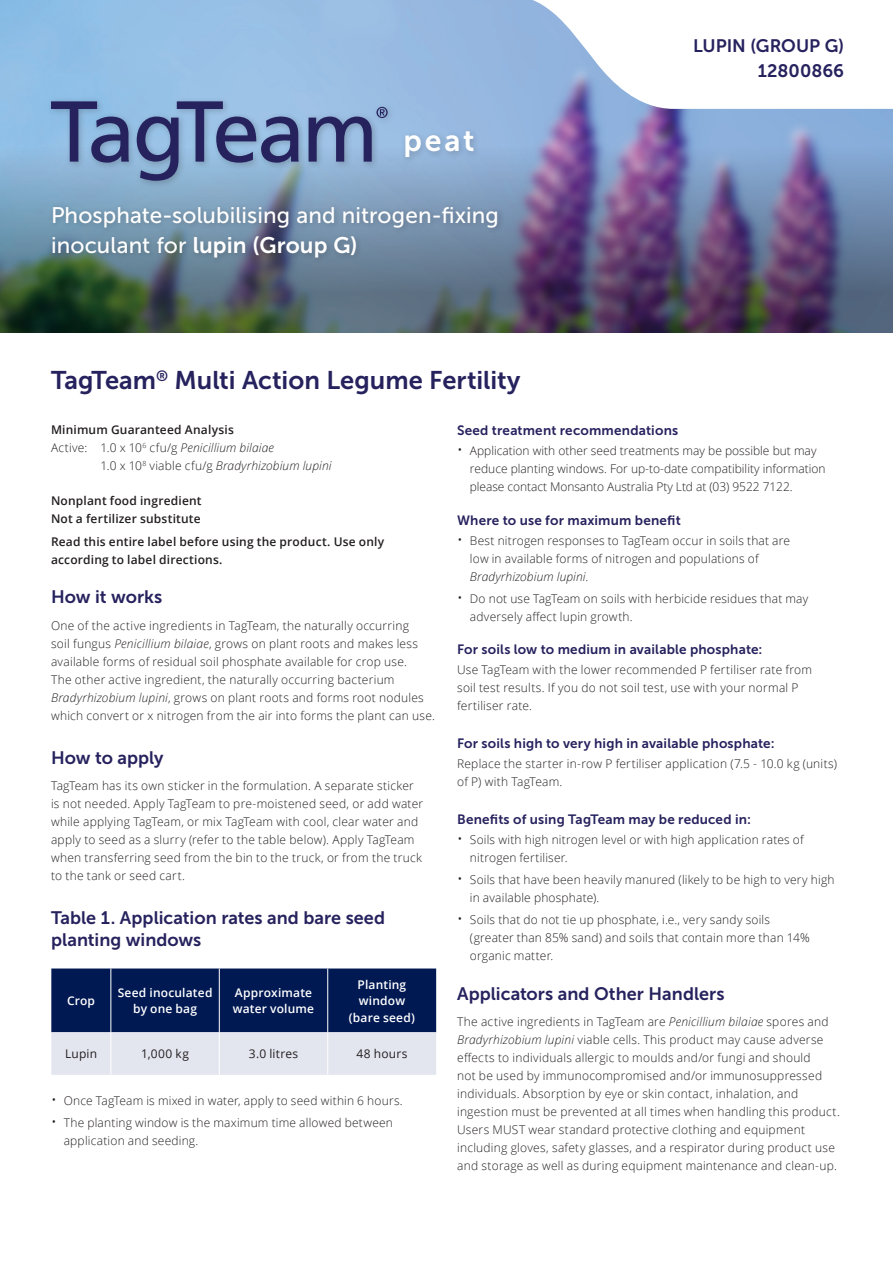
<style>
.page{position:relative;width:893px;height:1263px;background:#fff}
.page>*{position:absolute;margin:0;border:0;box-sizing:border-box;transform-origin:0 0}
.t1{font:30.3px "Museo Sans 700";color:#fff}
.t2{font:25.5px "Museo Sans 700";color:#26225e}
.t3{font:22.5px "Museo Sans 500";letter-spacing:.005em;color:#fff}
.t4{font:22.5px "Museo Sans 700";color:#fff}
.t5{font:18px/22.5px "Museo Sans 700";color:#26225e}
.t6{font:13.5px "Museo Sans 700";letter-spacing:.015em;color:#26225e}
.t7{font:300 12px/18px "Open Sans";letter-spacing:.02em;color:#231f20}
.t8{font:300 12px/18px "Open Sans";color:#231f20}
.t9{font:600 12px/18px "Open Sans";letter-spacing:.015em;color:#231f20}
.t10{font:600 12px/16.5px "Open Sans";letter-spacing:.015em;color:#fff;text-align:center}
.t11{font:italic 300 12px "Open Sans";letter-spacing:.01em;color:#231f20}
.t12{font:12px "Open Sans";letter-spacing:.02em;color:#231f20}
.s1{font-family:"Museo Sans 500"}
.s2{font-style:italic}
.s3{font-style:normal}
.s4{font-size:15px}
</style>
<div class="page">
<svg style="left:51px;top:968px;width:385px;height:107px;background:#5d6d92"></svg>
<hr style="left:111px;top:968px;width:1px;height:64px;background:#fff">
<hr style="left:219px;top:968px;width:1px;height:64px;background:#fff">
<hr style="left:327px;top:968px;width:1px;height:64px;background:#fff">
<hr style="left:111px;top:1032px;width:1px;height:43px;background:#fff">
<hr style="left:219px;top:1032px;width:1px;height:43px;background:#fff">
<hr style="left:327px;top:1032px;width:1px;height:43px;background:#fff">
<img style="left:0;top:0;width:893px;height:332px">
<div style="left:49px;top:203px;width:455px;height:62px;background:#231f20;opacity:.25"></div>
<div style="left:401px;top:127px;width:81px;height:39px;background:#231f20;opacity:.25"></div>
<div style="left:46px;top:96px;width:350px;height:93px;background:#231f20;opacity:.25"></div>
<svg style="left:51px;top:101px;width:78px;height:62px;background:#6882af"></svg>
<svg style="left:137px;top:101px;width:162px;height:80px;background:#718ab3"></svg>
<svg style="left:309px;top:107px;width:79px;height:55px;background:#7389b4"></svg>
<svg style="left:502px;top:0;width:391px;height:109px"></svg>
<h1 class="t1" style="left:403px;top:124px;width:73px">peat</h1>
<h3 class="t3" style="left:51px;top:203px;width:449px">Phosphate-solubilising and nitrogen-fixing</h3>
<h3 class="t4" style="left:51px;top:232px;width:308px"><span class="s1">inoculant for</span> lupin (Group G)</h3>
<h3 class="t5" style="left:693px;top:33px;width:152px;line-height:25.5px;text-align:right">LUPIN (GROUP G)<br>12800866</h3>
<h2 class="t2" style="left:51px;top:366px;width:471px">TagTeam<sup>®</sup> Multi Action Legume Fertility</h2>
<p class="t9" style="left:51px;top:421px;width:184px">Minimum Guaranteed Analysis</p>
<p class="t7" style="left:51px;top:439px;width:224px">Active: 1.0 x 10<sup>6</sup> cfu/g <span class="s2">Penicillium bilaiae</span></p>
<p class="t11" style="left:101px;top:458px;width:233px"><span class="s3">1.0 x 10</span><sup>8</sup> <span class="s3">viable cfu/g</span> Bradyrhizobium lupini</p>
<p class="t9" style="left:51px;top:492px;width:152px">Nonplant food ingredient<br>Not a fertilizer substitute</p>
<p class="t9" style="left:51px;top:532px;width:335px">Read this entire label before using the product. Use only according to label directions.</p>
<h3 class="t5" style="left:51px;top:586px;width:113px">How it works</h3>
<p class="t7" style="left:51px;top:616px;width:385px">One of the active ingredients in TagTeam, the naturally occurring<br>soil fungus <span class="s2">Penicillium bilaiae</span>, grows on plant roots and makes less available forms of residual soil phosphate available for crop use.<br>The other active ingredient, the naturally occurring bacterium <span class="s2">Bradyrhizobium lupini</span>, grows on plant roots and forms root nodules which convert or x nitrogen from the air into forms the plant can use.</p>
<h3 class="t5" style="left:51px;top:746px;width:114px">How to apply</h3>
<p class="t7" style="left:51px;top:776px;width:374px">TagTeam has its own sticker in the formulation. A separate sticker is not needed. Apply TagTeam to pre-moistened seed, or add water while applying TagTeam, or mix TagTeam with cool, clear water and apply to seed as a slurry (refer to the table below). Apply TagTeam when transferring seed from the bin to the truck, or from the truck to the tank or seed cart.</p>
<h3 class="t5" style="left:51px;top:906px;width:336px">Table 1. Application rates and bare seed planting windows</h3>
<p class="t6" style="left:457px;top:423px;width:223px">Seed treatment recommendations</p>
<p class="t8" style="left:470px;top:442px;width:357px;text-indent:-13px"><span class="s4">•</span> Application with other seed treatments may be possible but may reduce planting windows. For up-to-date compatibility information please contact Monsanto Australia Pty Ltd at (03) 9522 7122.</p>
<p class="t6" style="left:457px;top:512px;width:225px">Where to use for maximum benefit</p>
<p class="t7" style="left:470px;top:531px;width:322px;text-indent:-13px"><span class="s4">•</span> Best nitrogen responses to TagTeam occur in soils that are low in available forms of nitrogen and populations of<br><span class="s2">Bradyrhizobium lupini</span>.</p>
<p class="t7" style="left:470px;top:589px;width:340px;text-indent:-13px"><span class="s4">•</span> Do not use TagTeam on soils with herbicide residues that may adversely affect lupin growth.</p>
<p class="t6" style="left:457px;top:642px;width:307px">For soils low to medium in available phosphate:</p>
<p class="t7" style="left:457px;top:661px;width:357px">Use TagTeam with the lower recommended P fertiliser rate from soil test results. If you do not soil test, use with your normal P fertiliser rate.</p>
<p class="t6" style="left:457px;top:736px;width:319px">For soils high to very high in available phosphate:</p>
<p class="t7" style="left:457px;top:754px;width:381px">Replace the starter in-row P fertiliser application (7.5 - 10.0 kg (units) of P) with TagTeam.</p>
<p class="t6" style="left:457px;top:811px;width:295px">Benefits of using TagTeam may be reduced in:</p>
<p class="t7" style="left:470px;top:830px;width:335px;text-indent:-13px"><span class="s4">•</span> Soils with high nitrogen level or with high application rates of nitrogen fertiliser.</p>
<p class="t7" style="left:470px;top:870px;width:366px;text-indent:-13px"><span class="s4">•</span> Soils that have been heavily manured (likely to be high to very high in available phosphate).</p>
<p class="t7" style="left:470px;top:910px;width:341px;text-indent:-13px"><span class="s4">•</span> Soils that do not tie up phosphate, i.e., very sandy soils (greater than 85% sand) and soils that contain more than 14% organic matter.</p>
<h3 class="t5" style="left:457px;top:982px;width:269px">Applicators and Other Handlers</h3>
<p class="t7" style="left:457px;top:1012px;width:384px">The active ingredients in TagTeam are <span class="s2">Penicillium bilaiae</span> spores and <span class="s2">Bradyrhizobium lupini</span> viable cells. This product may cause adverse effects to individuals allergic to moulds and/or fungi and should<br>not be used by immunocompromised and/or immunosuppressed individuals. Absorption by eye or skin contact, inhalation, and ingestion must be prevented at all times when handling this product.<br>Users MUST wear standard protective clothing and equipment including gloves, safety glasses, and a respirator during product use and storage as well as during equipment maintenance and clean-up.</p>
<p class="t10" style="left:67px;top:992px;width:29px">Crop</p>
<p class="t10" style="left:118px;top:984px;width:96px">Seed inoculated by one bag</p>
<p class="t10" style="left:233px;top:984px;width:83px;text-align:left">Approximate water volume</p>
<p class="t10" style="left:349px;top:976px;width:68px">Planting window (bare seed)</p>
<p class="t12" style="left:65px;top:1045px;width:34px">Lupin</p>
<p class="t12" style="left:141px;top:1045px;width:49px">1,000 kg</p>
<p class="t12" style="left:249px;top:1045px;width:51px">3.0 litres</p>
<p class="t12" style="left:356px;top:1045px;width:52px">48 hours</p>
<p class="t7" style="left:51px;top:1091px;width:353px"><span class="s4">•</span> Once TagTeam is mixed in water, apply to seed within 6 hours.</p>
<p class="t7" style="left:64px;top:1113px;width:331px;text-indent:-13px"><span class="s4">•</span> The planting window is the maximum time allowed between application and seeding.</p>
</div>
